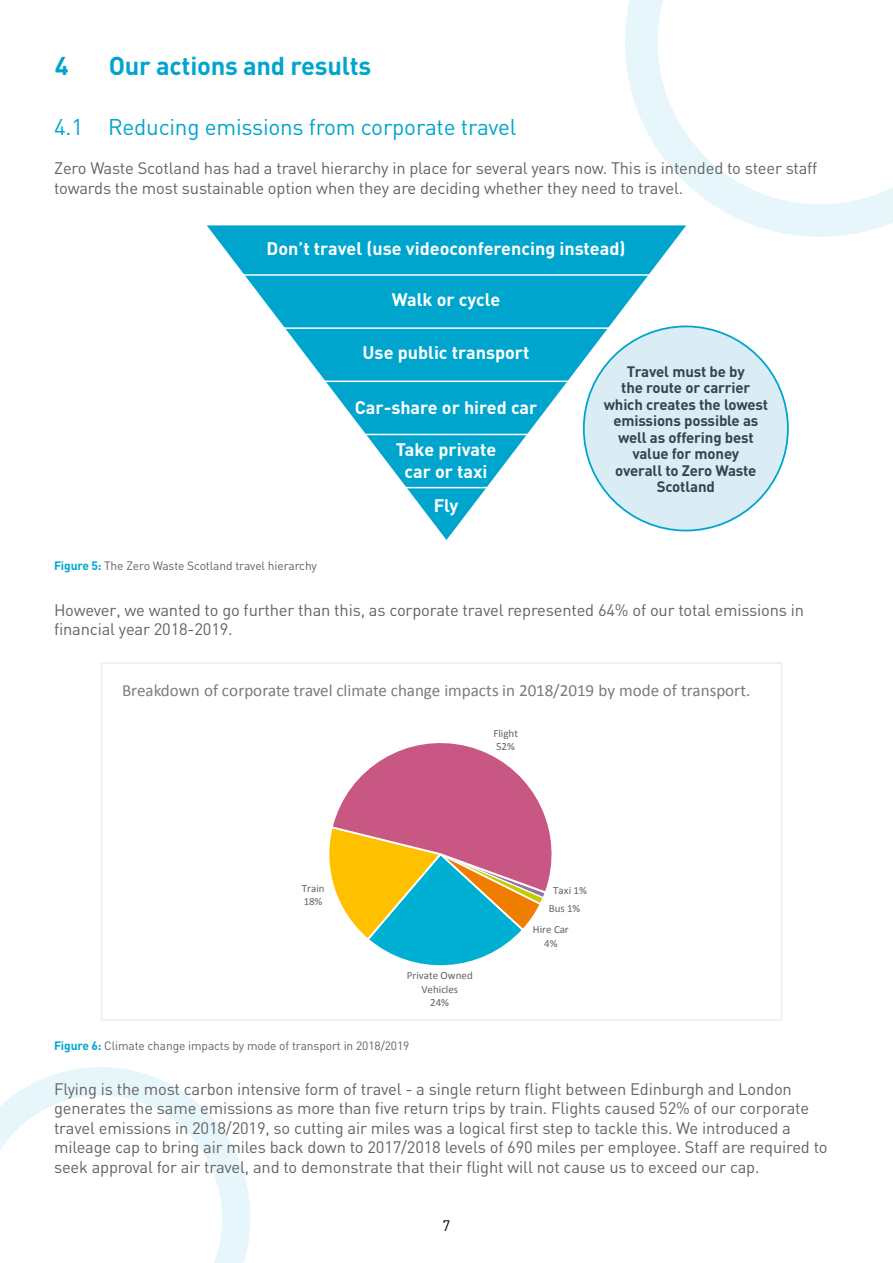
<style>
.page{position:relative;width:893px;height:1263px;background:#fff}
.page>*{position:absolute;margin:0;border:0;box-sizing:border-box;transform-origin:0 0}
.t1{font:700 25.5px "DIN";letter-spacing:-.01em;color:#00a5ce}
.t2{font:22.5px "DIN";letter-spacing:-.01em;color:#00a5ce}
.t3{font:700 18px/21.6px "DIN";color:#fff;text-align:center}
.t4{font:17.1px "Calibri";color:#7b7b7b}
.t5{font:16.5px/19.5px "DIN";letter-spacing:-.01em;color:#646363}
.t6{font:700 15px/16.5px "DIN";letter-spacing:-.01em;color:#36454d;text-align:center}
.t7{font:15px "DIN";color:#000}
.t8{font:12px "DIN";letter-spacing:-.01em;color:#646363}
.t9{font:10.95px/13.4px "Calibri";color:#646363}
.s1{font-weight:700;color:#00a5ce}
</style>
<div class="page">
<svg style="left:0;top:1067px;width:250px;height:196px"></svg>
<svg style="left:625px;top:0;width:268px;height:237px"></svg>
<div style="left:101px;top:662px;width:681px;height:358px;border:2px solid #ededed"></div>
<svg style="left:329px;top:743px;width:223px;height:223px"></svg>
<svg style="left:207px;top:225px;width:479px;height:315px;fill:#00a5ce"></svg>
<hr style="left:231px;top:274px;width:425px;height:2px;background:#fff">
<hr style="left:231px;top:327px;width:425px;height:2px;background:#fff">
<hr style="left:231px;top:381px;width:425px;height:1px;background:#fff">
<hr style="left:231px;top:434px;width:425px;height:1px;background:#fff">
<hr style="left:231px;top:487px;width:425px;height:1px;background:#fff">
<div style="left:584px;top:326px;width:204px;height:204px;background:#daecf4;border-radius:50%"></div>
<h1 class="t1" style="left:55px;top:49px;width:15px">4</h1>
<h1 class="t1" style="left:109px;top:49px;width:264px">Our actions and results</h1>
<h2 class="t2" style="left:54px;top:113px;width:464px">4.1 Reducing emissions from corporate travel</h2>
<p class="t5" style="left:54px;top:158px;width:765px">Zero Waste Scotland has had a travel hierarchy in place for several years now. This is intended to steer staff towards the most sustainable option when they are deciding whether they need to travel.</p>
<p class="t3" style="left:267px;top:237px;width:360px">Don’t travel (use videoconferencing instead)</p>
<p class="t3" style="left:392px;top:288px;width:110px">Walk or cycle</p>
<p class="t3" style="left:363px;top:341px;width:168px">Use public transport</p>
<p class="t3" style="left:355px;top:395px;width:184px">Car-share or hired car</p>
<p class="t3" style="left:396px;top:438px;width:102px">Take private car or taxi</p>
<p class="t3" style="left:434px;top:494px;width:26px">Fly</p>
<p class="t6" style="left:604px;top:363px;width:166px">Travel must be by<br>the route or carrier which creates the lowest emissions possible as well as offering best value for money<br>overall to Zero Waste<br>Scotland</p>
<p class="t8" style="left:54px;top:558px;width:264px"><span class="s1">Figure 5:</span> The Zero Waste Scotland travel hierarchy</p>
<p class="t5" style="left:54px;top:600px;width:752px">However, we wanted to go further than this, as corporate travel represented 64% of our total emissions in financial year 2018-2019.</p>
<p class="t4" style="left:122px;top:678px;width:630px">Breakdown of corporate travel climate change impacts in 2018/2019 by mode of transport.</p>
<p class="t9" style="left:493px;top:726px;width:26px">Flight<br>52%</p>
<p class="t9" style="left:302px;top:881px;width:24px">Train<br>18%</p>
<p class="t9" style="left:407px;top:969px;width:67px">Private Owned</p>
<p class="t9" style="left:421px;top:982px;width:38px">Vehicles</p>
<p class="t9" style="left:430px;top:995px;width:20px">24%</p>
<p class="t8" style="left:54px;top:1038px;width:357px"><span class="s1">Figure 6:</span> Climate change impacts by mode of transport in 2018/2019</p>
<p class="t9" style="left:553px;top:883px;width:35px">Taxi 1%</p>
<p class="t9" style="left:549px;top:901px;width:33px">Bus 1%</p>
<p class="t9" style="left:544px;top:936px;width:15px">4%</p>
<p class="t9" style="left:533px;top:923px;width:37px">Hire Car</p>
<p class="t5" style="left:54px;top:1078px;width:775px">Flying is the most carbon intensive form of travel - a single return flight between Edinburgh and London generates the same emissions as more than five return trips by train. Flights caused 52% of our corporate travel emissions in 2018/2019, so cutting air miles was a logical first step to tackle this. We introduced a mileage cap to bring air miles back down to 2017/2018 levels of 690 miles per employee. Staff are required to seek approval for air travel, and to demonstrate that their flight will not cause us to exceed our cap.</p>
<p class="t7" style="left:443px;top:1216px;width:9px">7</p>
</div>
